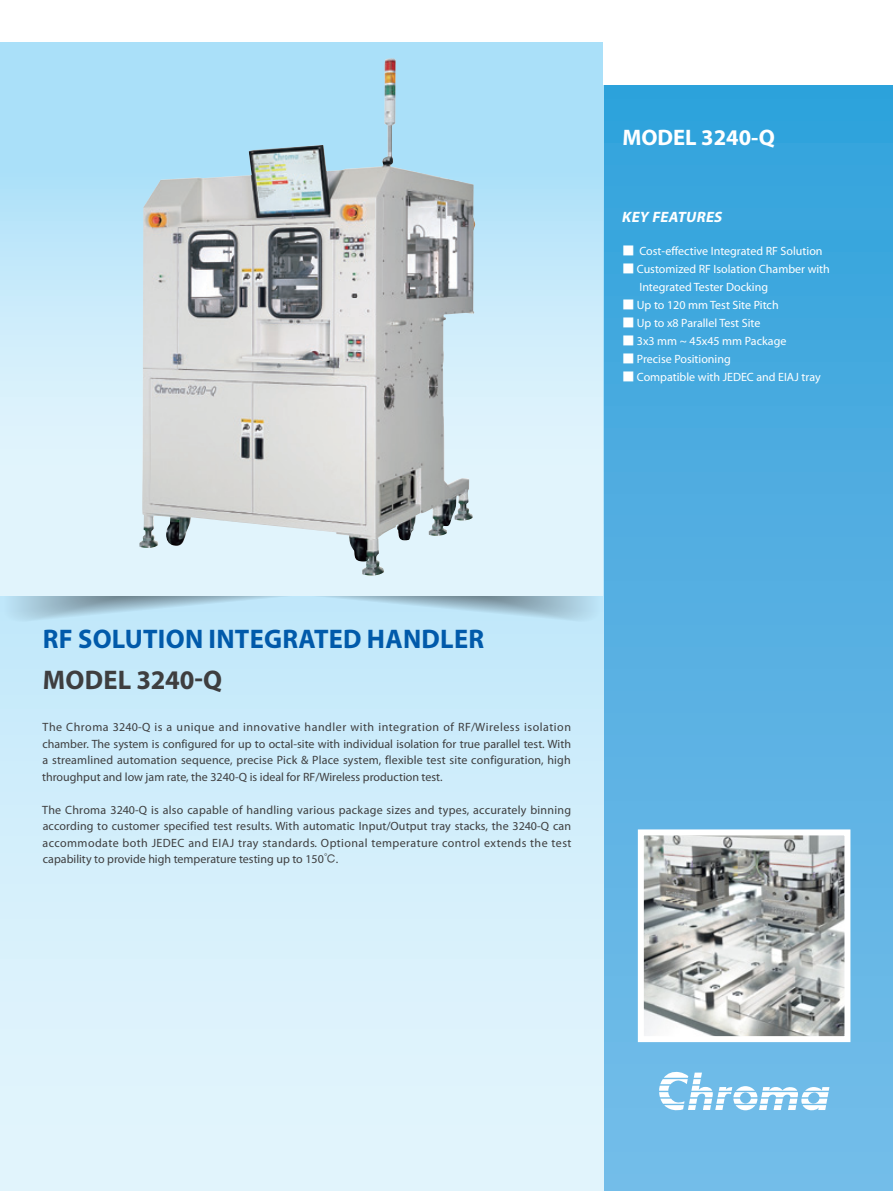
<style>
.page{position:relative;width:893px;height:1191px;background:#fff}
.page>*{position:absolute;margin:0;border:0;box-sizing:border-box;transform-origin:0 0}
.t1{font:700 27px "Myriad Pro";letter-spacing:.01em;color:#015aaa}
.t2{font:700 27px "Myriad Pro";letter-spacing:.01em;color:#3e3e3f}
.t3{font:700 22.5px "Myriad Pro";color:#fff}
.t4{font:italic 700 15px "Myriad Pro";color:#fff}
.t5{font:12px/16.5px "Myriad Pro";color:#3e3e3f;text-align:justify}
.t6{font:12px/18px "Myriad Pro";color:#fff}
.s1{font-family:"AR Hei B5";font-weight:500}
</style>
<div class="page">
<div style="left:602px;top:85px;width:291px;height:1106px;background:linear-gradient(to bottom,#32a2db,#78bee9)"></div>
<div style="left:0;top:85px;width:604px;height:1106px;background:linear-gradient(to bottom,#bce6fa,#e4f5fc)"></div>
<svg style="left:659px;top:1071px;width:170px;height:39px"></svg>
<svg style="left:4px;top:595px;width:596px;height:27px;background:#b2d4e5"></svg>
<svg style="left:0;top:43px;width:602px;height:552px;background:#c4e2f0"></svg>
<img style="left:645px;top:836px;width:198px;height:199px">
<div style="left:638px;top:829px;width:212px;height:213px;border:6px solid #fff"></div>
<img style="left:139px;top:58px;width:253px;height:491px">
<h2 class="t3" style="left:622px;top:123px;width:154px">MODEL 3240-Q</h2>
<p class="t4" style="left:621px;top:207px;width:105px">KEY FEATURES</p>
<p class="t6" style="left:622px;top:242px;width:202px"><span class="s1">■</span> Cost-effective Integrated RF Solution</p>
<p class="t6" style="left:639px;top:260px;width:192px;text-indent:-17px"><span class="s1">■</span> Customized RF Isolation Chamber with<br>Integrated Tester Docking</p>
<p class="t6" style="left:622px;top:296px;width:158px"><span class="s1">■</span> Up to 120 mm Test Site Pitch</p>
<p class="t6" style="left:622px;top:314px;width:140px"><span class="s1">■</span> Up to x8 Parallel Test Site</p>
<p class="t6" style="left:622px;top:332px;width:166px"><span class="s1">■</span> 3x3 mm ~ 45x45 mm Package</p>
<p class="t6" style="left:622px;top:350px;width:110px"><span class="s1">■</span> Precise Positioning</p>
<p class="t6" style="left:622px;top:368px;width:200px"><span class="s1">■</span> Compatible with JEDEC and EIAJ tray</p>
<h1 class="t1" style="left:43px;top:621px;width:443px">RF SOLUTION INTEGRATED HANDLER</h1>
<h1 class="t2" style="left:43px;top:662px;width:181px">MODEL 3240-Q</h1>
<p class="t5" style="left:42px;top:718px;width:530px">The Chroma 3240-Q is a unique and innovative handler with integration of RF/Wireless isolation chamber. The system is configured for up to octal-site with individual isolation for true parallel test. With a streamlined automation sequence, precise Pick &amp; Place system, flexible test site configuration, high throughput and low jam rate, the 3240-Q is ideal for RF/Wireless production test.</p>
<p class="t5" style="left:42px;top:801px;width:531px">The Chroma 3240-Q is also capable of handling various package sizes and types, accurately binning according to customer specified test results. With automatic Input/Output tray stacks, the 3240-Q can accommodate both JEDEC and EIAJ tray standards. Optional temperature control extends the test capability to provide high temperature testing up to 150<span class="s1">℃</span>.</p>
</div>
